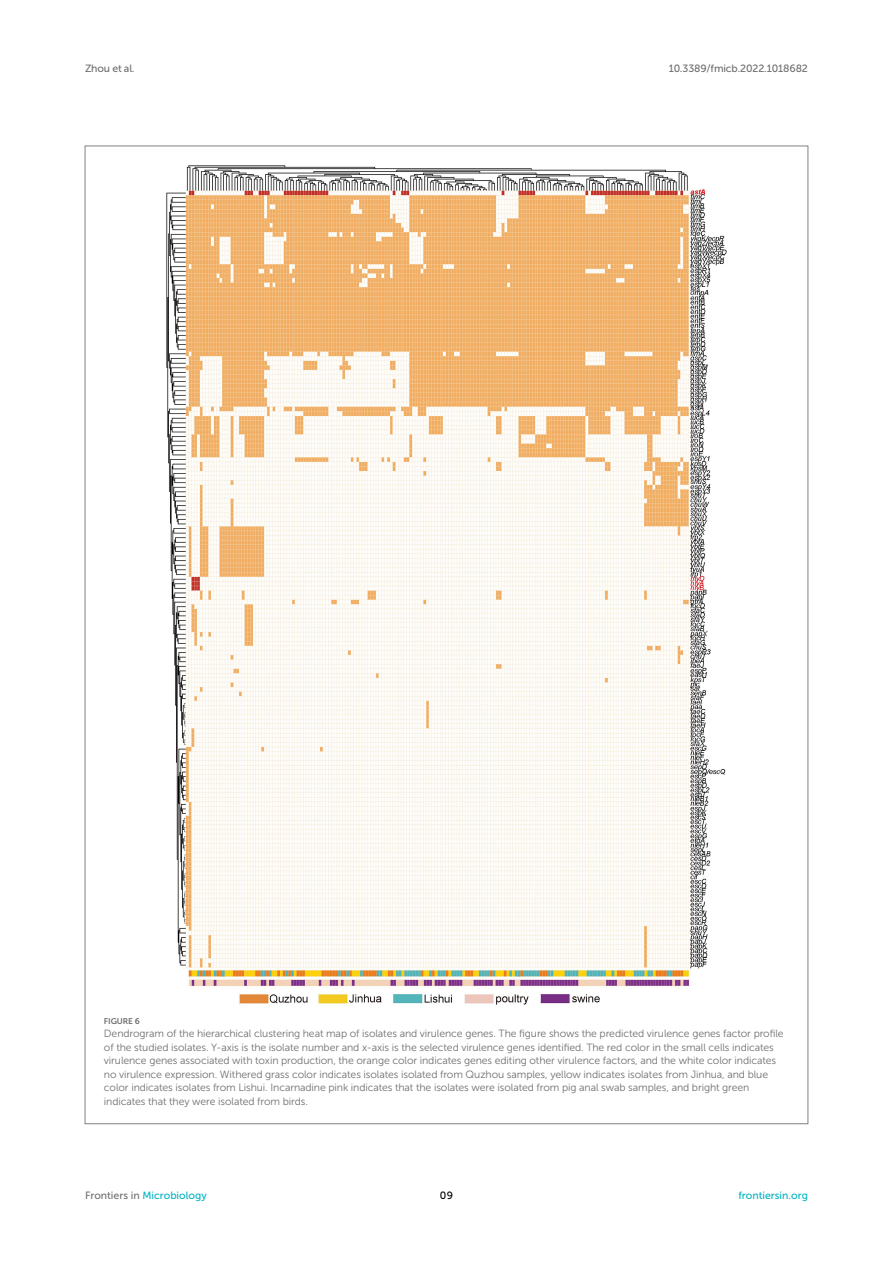
<style>
.page{position:relative;width:893px;height:1263px;background:#fff}
.page>*{position:absolute;margin:0;border:0;box-sizing:border-box;transform-origin:0 0}
.FIG_LEG{font:10.5px/13.5px "Museo Sans 300";letter-spacing:-.01em;color:#706f70}
.t1{font:10.5px "Museo Sans 500";color:#00b4c4}
.t2{font:10.5px "Museo Sans 500";letter-spacing:-.015em;color:#706f70}
.t3{font:10.5px "Museo Sans 500";color:#000}
.FIG_HD{font:8.25px "Museo Sans 700";letter-spacing:-.01em;color:#706f70}
.s1{color:#706f70}
</style>
<div class="page">
<img style="left:166px;top:165px;width:561px;height:840px">
<p class="t2" style="left:85px;top:63px;width:51px">Zhou et al.</p>
<p class="t2" style="left:669px;top:63px;width:141px">10.3389/fmicb.2022.1018682</p>
<p class="FIG_HD" style="left:104px;top:1016px;width:37px">FIGURE 6</p>
<p class="FIG_LEG" style="left:104px;top:1027px;width:681px">Dendrogram of the hierarchical clustering heat map of isolates and virulence genes. The figure shows the predicted virulence genes factor profile of the studied isolates. Y-axis is the isolate number and x-axis is the selected virulence genes identified. The red color in the small cells indicates virulence genes associated with toxin production, the orange color indicates genes editing other virulence factors, and the white color indicates no virulence expression. Withered grass color indicates isolates isolated from Quzhou samples, yellow indicates isolates from Jinhua, and blue color indicates isolates from Lishui. Incarnadine pink indicates that the isolates were isolated from pig anal swab samples, and bright green indicates that they were isolated from birds.</p>
<p class="t1" style="left:85px;top:1190px;width:123px"><span class="s1">Frontiers in</span> Microbiology</p>
<p class="t3" style="left:440px;top:1190px;width:15px">09</p>
<p class="t1" style="left:738px;top:1190px;width:71px">frontiersin.org</p>
</div>
